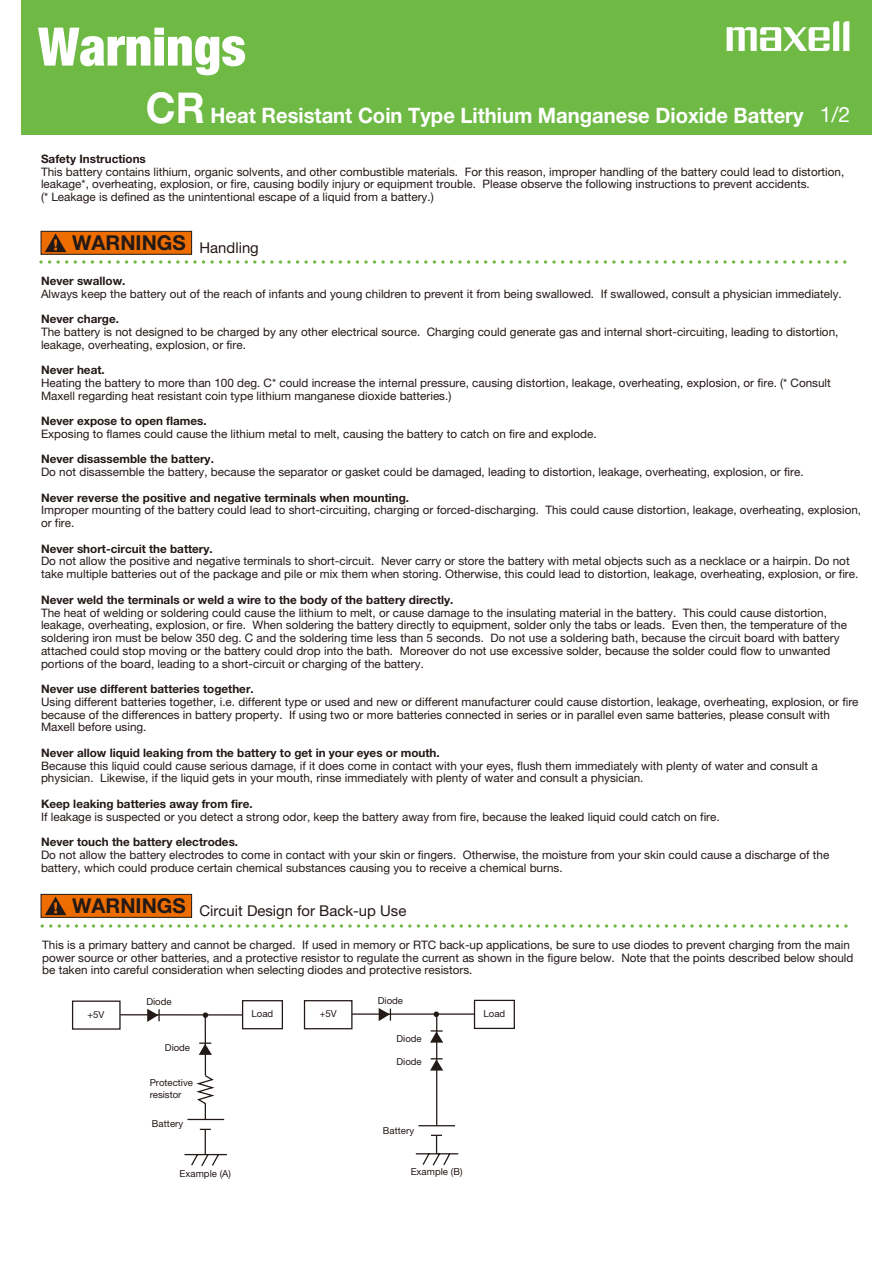
<style>
.page{position:relative;width:893px;height:1263px;background:#fff}
.page>*{position:absolute;margin:0;border:0;box-sizing:border-box;transform-origin:0 0}
.t1{font:900 condensed 53.1px "Helvetica Neue";color:#fff}
.t2{font:700 21.3px "Helvetica Neue";color:#fff;scale:.95 1}
.t3{font:700 20.55px "Helvetica Neue";color:#231916}
.t4{font:14.85px "Helvetica Neue";color:#231916}
.t5{font:11.7px/12.8px "Helvetica Neue";color:#231916}
.t6{font:700 11.7px "Helvetica Neue";color:#231916}
.t7{font:9.6px/11.6px "Helvetica Neue";color:#231916}
.s1{font-size:42.45px}
.s2{font-weight:400}
</style>
<div class="page">
<svg style="left:41px;top:260px;width:806px;height:4px"></svg>
<div style="left:41px;top:231px;width:151px;height:24px;background:#ed6d00;border:1px solid #231916"></div>
<svg style="left:45px;top:234px;width:21px;height:18px"></svg>
<div style="left:242px;top:1000px;width:41px;height:29px;border:1px solid #231916"></div>
<div style="left:72px;top:1001px;width:49px;height:29px;border:1px solid #231916"></div>
<hr style="left:120px;top:1014px;width:122px;height:2px;background:#231916">
<svg style="left:147px;top:1009px;width:13px;height:13px"></svg>
<svg style="left:183px;top:1008px;width:292px;height:159px"></svg>
<div style="left:474px;top:1000px;width:41px;height:29px;border:1px solid #231916"></div>
<div style="left:304px;top:1001px;width:48px;height:28px;background:#fff"></div>
<div style="left:304px;top:1000px;width:48px;height:29px;border:1px solid #231916"></div>
<svg style="left:42px;top:924px;width:806px;height:4px"></svg>
<div style="left:41px;top:894px;width:151px;height:24px;background:#ed6d00;border:1px solid #231916"></div>
<div style="left:21px;top:0;width:850px;height:135px;background:#6eba45"></div>
<svg style="left:726px;top:21px;width:123px;height:30px"></svg>
<svg style="left:45px;top:897px;width:21px;height:18px"></svg>
<h1 class="t1" style="left:38px;top:14px;width:209px">Warnings</h1>
<h2 class="t2" style="left:146px;top:102px;width:743px"><span class="s1">CR</span> Heat Resistant Coin Type Lithium Manganese Dioxide Battery <span class="s2">1/2</span></h2>
<p class="t6" style="left:41px;top:151px;width:106px">Safety Instructions</p>
<p class="t5" style="left:41px;top:165px;width:804px">This battery contains lithium, organic solvents, and other combustible materials. For this reason, improper handling of the battery could lead to distortion, leakage*, overheating, explosion, or fire, causing bodily injury or equipment trouble. Please observe the following instructions to prevent accidents.<br>(* Leakage is defined as the unintentional escape of a liquid from a battery.)</p>
<h3 class="t3" style="left:72px;top:230px;width:188px">WARNINGS <sub>Handling</sub></h3>
<p class="t6" style="left:41px;top:273px;width:86px">Never swallow.</p>
<p class="t5" style="left:41px;top:287px;width:802px">Always keep the battery out of the reach of infants and young children to prevent it from being swallowed. If swallowed, consult a physician immediately.</p>
<p class="t6" style="left:41px;top:312px;width:79px">Never charge.</p>
<p class="t5" style="left:41px;top:325px;width:798px">The battery is not designed to be charged by any other electrical source. Charging could generate gas and internal short-circuiting, leading to distortion, leakage, overheating, explosion, or fire.</p>
<p class="t6" style="left:41px;top:363px;width:65px">Never heat.</p>
<p class="t5" style="left:41px;top:376px;width:791px">Heating the battery to more than 100 deg. C* could increase the internal pressure, causing distortion, leakage, overheating, explosion, or fire. (* Consult<br>Maxell regarding heat resistant coin type lithium manganese dioxide batteries.)</p>
<p class="t6" style="left:41px;top:414px;width:167px">Never expose to open flames.</p>
<p class="t5" style="left:41px;top:427px;width:557px">Exposing to flames could cause the lithium metal to melt, causing the battery to catch on fire and explode.</p>
<p class="t6" style="left:41px;top:452px;width:174px">Never disassemble the battery.</p>
<p class="t5" style="left:41px;top:465px;width:764px">Do not disassemble the battery, because the separator or gasket could be damaged, leading to distortion, leakage, overheating, explosion, or fire.</p>
<p class="t6" style="left:41px;top:490px;width:369px">Never reverse the positive and negative terminals when mounting.</p>
<p class="t5" style="left:41px;top:504px;width:821px">Improper mounting of the battery could lead to short-circuiting, charging or forced-discharging. This could cause distortion, leakage, overheating, explosion, or fire.</p>
<p class="t6" style="left:41px;top:541px;width:173px">Never short-circuit the battery.</p>
<p class="t5" style="left:41px;top:555px;width:818px">Do not allow the positive and negative terminals to short-circuit. Never carry or store the battery with metal objects such as a necklace or a hairpin. Do not take multiple batteries out of the package and pile or mix them when storing. Otherwise, this could lead to distortion, leakage, overheating, explosion, or fire.</p>
<p class="t6" style="left:41px;top:592px;width:414px">Never weld the terminals or weld a wire to the body of the battery directly.</p>
<p class="t5" style="left:41px;top:606px;width:807px">The heat of welding or soldering could cause the lithium to melt, or cause damage to the insulating material in the battery. This could cause distortion, leakage, overheating, explosion, or fire. When soldering the battery directly to equipment, solder only the tabs or leads. Even then, the temperature of the soldering iron must be below 350 deg. C and the soldering time less than 5 seconds. Do not use a soldering bath, because the circuit board with battery attached could stop moving or the battery could drop into the bath. Moreover do not use excessive solder, because the solder could flow to unwanted portions of the board, leading to a short-circuit or charging of the battery.</p>
<p class="t6" style="left:41px;top:682px;width:214px">Never use different batteries together.</p>
<p class="t5" style="left:41px;top:695px;width:819px">Using different batteries together, i.e. different type or used and new or different manufacturer could cause distortion, leakage, overheating, explosion, or fire because of the differences in battery property. If using two or more batteries connected in series or in parallel even same batteries, please consult with<br>Maxell before using.</p>
<p class="t6" style="left:41px;top:745px;width:400px">Never allow liquid leaking from the battery to get in your eyes or mouth.</p>
<p class="t5" style="left:41px;top:759px;width:778px">Because this liquid could cause serious damage, if it does come in contact with your eyes, flush them immediately with plenty of water and consult a physician. Likewise, if the liquid gets in your mouth, rinse immediately with plenty of water and consult a physician.</p>
<p class="t6" style="left:41px;top:796px;width:213px">Keep leaking batteries away from fire.</p>
<p class="t5" style="left:41px;top:810px;width:680px">If leakage is suspected or you detect a strong odor, keep the battery away from fire, because the leaked liquid could catch on fire.</p>
<p class="t6" style="left:41px;top:835px;width:199px">Never touch the battery electrodes.</p>
<p class="t5" style="left:41px;top:848px;width:789px">Do not allow the battery electrodes to come in contact with your skin or fingers. Otherwise, the moisture from your skin could cause a discharge of the battery, which could produce certain chemical substances causing you to receive a chemical burns.</p>
<p class="t4" style="left:72px;top:902px;width:335px"><sup>WARNINGS</sup> Circuit Design for Back-up Use</p>
<p class="t5" style="left:42px;top:938px;width:812px">This is a primary battery and cannot be charged. If used in memory or RTC back-up applications, be sure to use diodes to prevent charging from the main power source or other batteries, and a protective resistor to regulate the current as shown in the figure below. Note that the points described below should be taken into careful consideration when selecting diodes and protective resistors.</p>
<p class="t7" style="left:146px;top:995px;width:27px">Diode</p>
<p class="t7" style="left:87px;top:1008px;width:19px">+5V</p>
<p class="t7" style="left:252px;top:1008px;width:23px">Load</p>
<p class="t7" style="left:165px;top:1042px;width:27px">Diode</p>
<p class="t7" style="left:150px;top:1077px;width:45px">Protective resistor</p>
<p class="t7" style="left:152px;top:1118px;width:33px">Battery</p>
<p class="t7" style="left:179px;top:1168px;width:53px">Example (A)</p>
<p class="t7" style="left:378px;top:995px;width:27px">Diode</p>
<p class="t7" style="left:320px;top:1008px;width:19px">+5V</p>
<p class="t7" style="left:483px;top:1008px;width:23px">Load</p>
<p class="t7" style="left:396px;top:1033px;width:27px">Diode</p>
<p class="t7" style="left:396px;top:1056px;width:27px">Diode</p>
<p class="t7" style="left:383px;top:1124px;width:33px">Battery</p>
<p class="t7" style="left:410px;top:1165px;width:53px">Example (B)</p>
</div>
